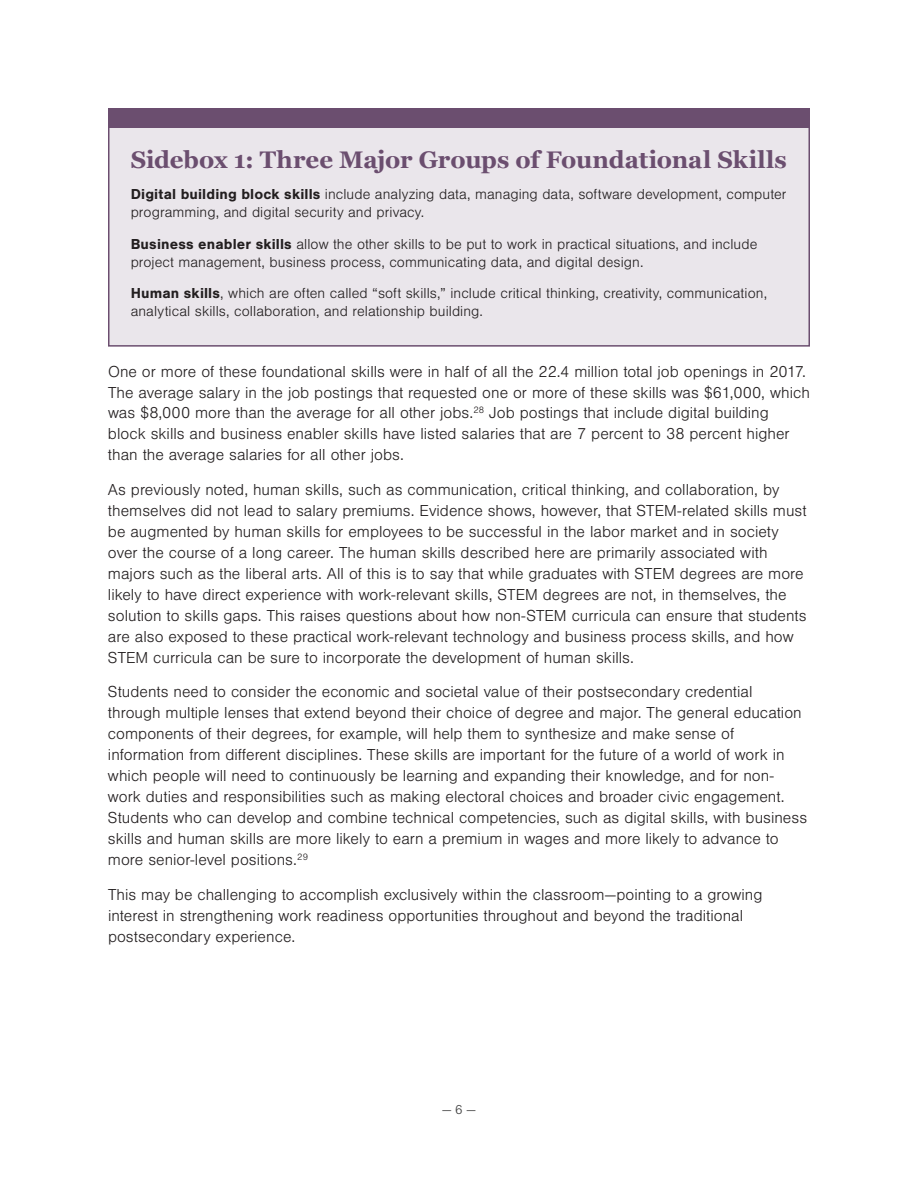
<style>
.page{position:relative;width:918px;height:1188px;background:#fff}
.page>*{position:absolute;margin:0;border:0;box-sizing:border-box;transform-origin:0 0}
.t1{font:700 24px "Georgia";letter-spacing:-.005em;color:#6b4e6f}
.t2{font:300 16.5px/21px "Nimbus San";color:#231f20}
.t3{font:300 15px/18px "Nimbus San";letter-spacing:.005em;color:#231f20}
.t4{font:300 13.5px "Nimbus San";color:#404040}
.s1{font-weight:700}
</style>
<div class="page">
<div style="left:108px;top:108px;width:702px;height:239px;background:#eae6eb;border:2px solid #6b4e6f"></div>
<div style="left:108px;top:109px;width:701px;height:18px;background:#6b4e6f"></div>
<h1 class="t1" style="left:131px;top:142px;width:658px">Sidebox 1: Three Major Groups of Foundational Skills</h1>
<p class="t3" style="left:131px;top:186px;width:657px"><span class="s1">Digital building block skills</span> include analyzing data, managing data, software development, computer programming, and digital security and privacy.</p>
<p class="t3" style="left:131px;top:235px;width:628px"><span class="s1">Business enabler skills</span> allow the other skills to be put to work in practical situations, and include project management, business process, communicating data, and digital design.</p>
<p class="t3" style="left:131px;top:285px;width:638px"><span class="s1">Human skills</span>, which are often called “soft skills,” include critical thinking, creativity, communication, analytical skills, collaboration, and relationship building.</p>
<p class="t2" style="left:108px;top:362px;width:703px">One or more of these foundational skills were in half of all the 22.4 million total job openings in 2017.<br>The average salary in the job postings that requested one or more of these skills was $61,000, which was $8,000 more than the average for all other jobs.<sup>28</sup> Job postings that include digital building block skills and business enabler skills have listed salaries that are 7 percent to 38 percent higher than the average salaries for all other jobs.</p>
<p class="t2" style="left:108px;top:479px;width:700px">As previously noted, human skills, such as communication, critical thinking, and collaboration, by themselves did not lead to salary premiums. Evidence shows, however, that STEM-related skills must be augmented by human skills for employees to be successful in the labor market and in society over the course of a long career. The human skills described here are primarily associated with majors such as the liberal arts. All of this is to say that while graduates with STEM degrees are more likely to have direct experience with work-relevant skills, STEM degrees are not, in themselves, the solution to skills gaps. This raises questions about how non-STEM curricula can ensure that students are also exposed to these practical work-relevant technology and business process skills, and how STEM curricula can be sure to incorporate the development of human skills.</p>
<p class="t2" style="left:108px;top:682px;width:701px">Students need to consider the economic and societal value of their postsecondary credential through multiple lenses that extend beyond their choice of degree and major. The general education components of their degrees, for example, will help them to synthesize and make sense of information from different disciplines. These skills are important for the future of a world of work in which people will need to continuously be learning and expanding their knowledge, and for non&shy;work duties and responsibilities such as making electoral choices and broader civic engagement.<br>Students who can develop and combine technical competencies, such as digital skills, with business skills and human skills are more likely to earn a premium in wages and more likely to advance to more senior-level positions.<sup>29</sup></p>
<p class="t2" style="left:108px;top:884px;width:656px">This may be challenging to accomplish exclusively within the classroom—pointing to a growing interest in strengthening work readiness opportunities throughout and beyond the traditional postsecondary experience.</p>
<p class="t4" style="left:442px;top:1102px;width:35px">— 6 —</p>
</div>
